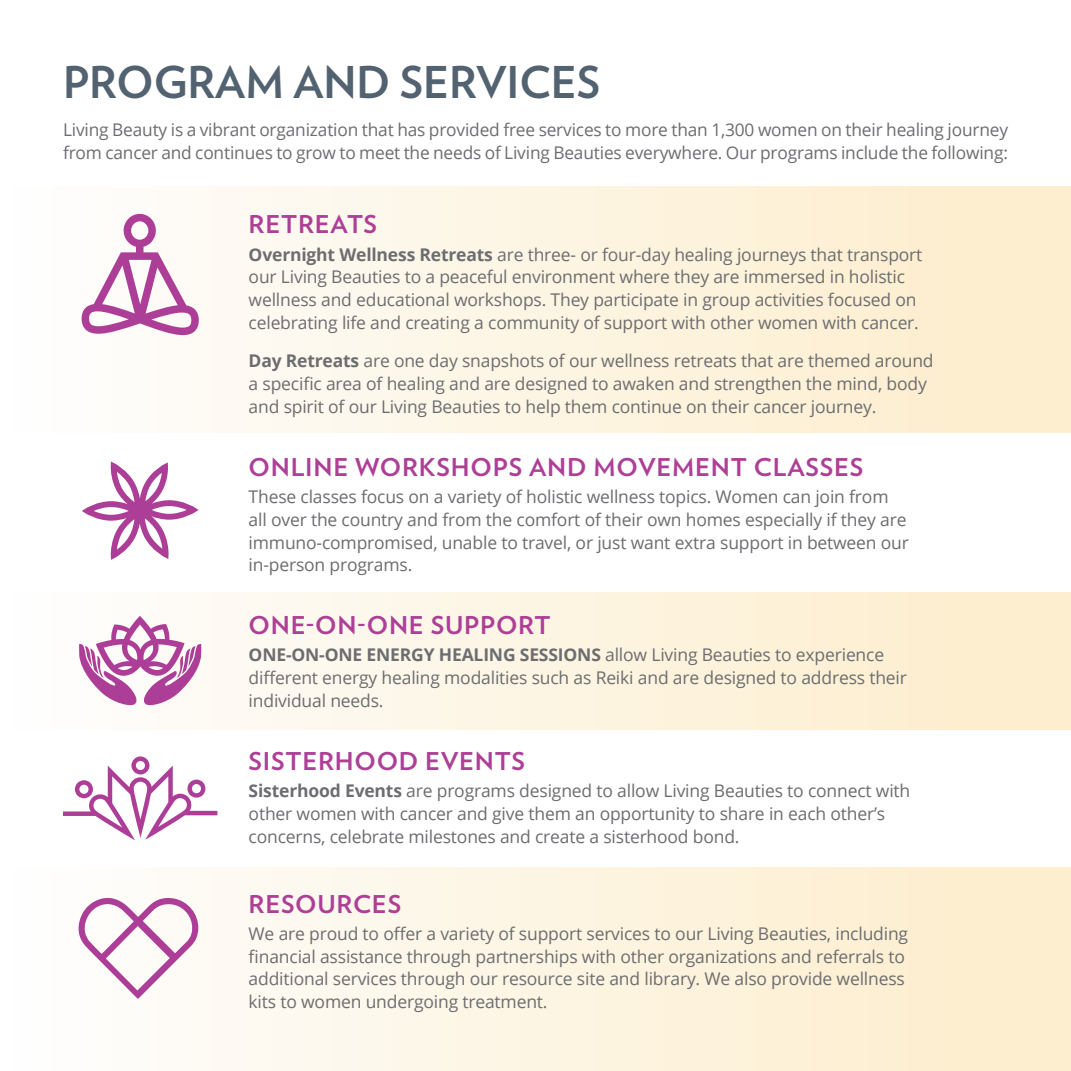
<style>
.page{position:relative;width:1071px;height:1071px;background:#fff}
.page>*{position:absolute;margin:0;border:0;box-sizing:border-box;transform-origin:0 0}
.t1{font:700 43.75px "Verlag";color:#526270}
.t2{font:700 24.5px "Verlag";letter-spacing:.03em;color:#ad3f97}
.t3{font:17.5px/22.8px "Open Sans";letter-spacing:-.01em;color:#6c6d70}
.s1{font-weight:700}
</style>
<div class="page">
<div style="left:0;top:187px;width:1071px;height:245px;background:linear-gradient(to right,#fefefe,#fdecca)"></div>
<div style="left:0;top:593px;width:1071px;height:137px;background:linear-gradient(to right,#fefefe,#fdecca)"></div>
<div style="left:0;top:867px;width:1071px;height:204px;background:linear-gradient(to right,#fefefe,#fdecca)"></div>
<svg style="left:82px;top:214px;width:117px;height:121px"></svg>
<svg style="left:82px;top:462px;width:117px;height:98px"></svg>
<svg style="left:63px;top:756px;width:154px;height:84px"></svg>
<svg style="left:79px;top:616px;width:122px;height:90px"></svg>
<svg style="left:77px;top:896px;width:122px;height:103px"></svg>
<h1 class="t1" style="left:63px;top:48px;width:539px">PROGRAM AND SERVICES</h1>
<p class="t3" style="left:63px;top:118px;width:947px">Living Beauty is a vibrant organization that has provided free services to more than 1,300 women on their healing journey from cancer and continues to grow to meet the needs of Living Beauties everywhere. Our programs include the following:</p>
<h2 class="t2" style="left:249px;top:205px;width:130px">RETREATS</h2>
<p class="t3" style="left:249px;top:242px;width:675px"><span class="s1">Overnight Wellness Retreats</span> are three- or four-day healing journeys that transport our Living Beauties to a peaceful environment where they are immersed in holistic wellness and educational workshops. They participate in group activities focused on celebrating life and creating a community of support with other women with cancer.</p>
<p class="t3" style="left:249px;top:349px;width:687px"><span class="s1">Day Retreats</span> are one day snapshots of our wellness retreats that are themed around a specific area of healing and are designed to awaken and strengthen the mind, body and spirit of our Living Beauties to help them continue on their cancer journey.</p>
<h2 class="t2" style="left:249px;top:448px;width:616px">ONLINE WORKSHOPS AND MOVEMENT CLASSES</h2>
<p class="t3" style="left:249px;top:485px;width:662px">These classes focus on a variety of holistic wellness topics. Women can join from all over the country and from the comfort of their own homes especially if they are immuno-compromised, unable to travel, or just want extra support in between our in-person programs.</p>
<h2 class="t2" style="left:249px;top:606px;width:304px">ONE-ON-ONE SUPPORT</h2>
<p class="t3" style="left:249px;top:643px;width:660px"><span class="s1">ONE-ON-ONE ENERGY HEALING SESSIONS</span> allow Living Beauties to experience different energy healing modalities such as Reiki and are designed to address their individual needs.</p>
<h2 class="t2" style="left:249px;top:742px;width:278px">SISTERHOOD EVENTS</h2>
<p class="t3" style="left:249px;top:779px;width:663px"><span class="s1">Sisterhood Events</span> are programs designed to allow Living Beauties to connect with other women with cancer and give them an opportunity to share in each other’s concerns, celebrate milestones and create a sisterhood bond.</p>
<h2 class="t2" style="left:249px;top:884px;width:154px">RESOURCES</h2>
<p class="t3" style="left:249px;top:922px;width:661px">We are proud to offer a variety of support services to our Living Beauties, including financial assistance through partnerships with other organizations and referrals to additional services through our resource site and library. We also provide wellness kits to women undergoing treatment.</p>
</div>
